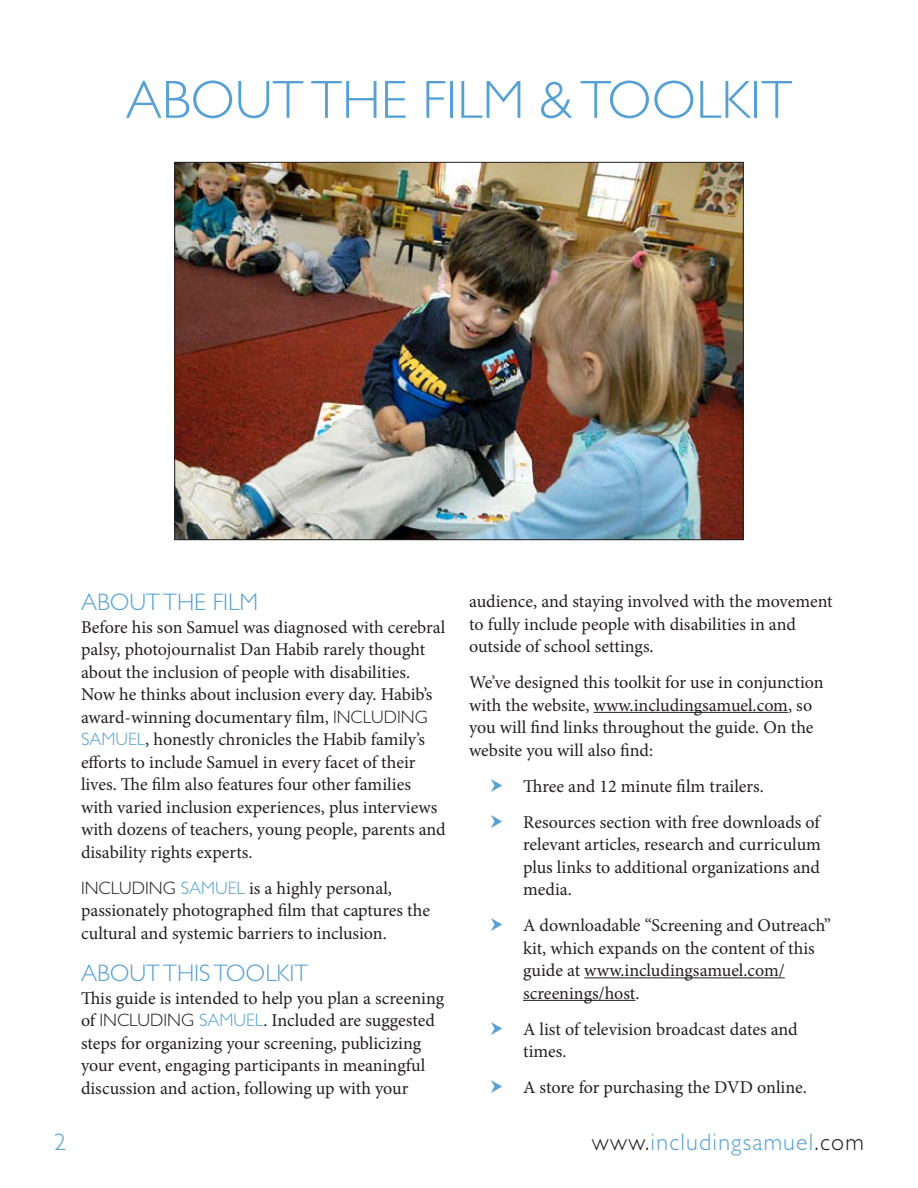
<style>
.page{position:relative;width:918px;height:1188px;background:#fff}
.page>*{position:absolute;margin:0;border:0;box-sizing:border-box;transform-origin:0 0}
.t1{font:300 54px "Gill Sans Std";color:#56a0d4}
.t2{font:300 24px "Gill Sans Std";letter-spacing:.05em;color:#56a0d4}
.t3{font:300 24px "Gill Sans Std";color:#56a0d4}
.t4{font:18px/22.5px "Minion Pro";color:#231f20}
.t5{font:300 18px "Gill Sans Std";color:#231f20}
.s1{font-family:"Gill Sans Std";font-weight:300}
.s2{font-family:"Gill Sans Std";font-weight:300;color:#56a0d4}
.s3{font-family:"Minion Pro";font-weight:400}
.s4{color:#231f20}
</style>
<div class="page">
<img style="left:176px;top:164px;width:566px;height:374px">
<hr style="left:594px;top:712px;width:194px;height:1px;background:#231f20">
<hr style="left:584px;top:977px;width:201px;height:1px;background:#231f20">
<hr style="left:523px;top:1000px;width:112px;height:1px;background:#231f20">
<h1 class="t1" style="left:126px;top:69px;width:513px">ABO UTTHE FILM &amp; TOOLKIT</h1>
<h2 class="t2" style="left:81px;top:589px;width:179px">ABO UTTHE FILM</h2>
<p class="t4" style="left:81px;top:616px;width:366px">Before his son Samuel was diagnosed with cerebral palsy, photojournalist Dan Habib rarely thought about the inclusion of people with disabilities.<br>Now he thinks about inclusion every day. Habib’s award-winning documentary film, <span class="s1">INCL</span></p>
<p class="t5" style="left:371px;top:707px;width:37px">UDING</p>
<p class="t4" style="left:81px;top:728px;width:366px"><span class="s2">SAMUEL</span>, honestly chronicles the Habib family’s efforts to include Samuel in every facet of their lives. The film also features four other families with varied inclusion experiences, plus interviews with dozens of teachers, young people, parents and disability rights experts.</p>
<p class="t5" style="left:81px;top:878px;width:16px">INCL</p>
<p class="t5" style="left:119px;top:878px;width:37px">UDING</p>
<p class="t4" style="left:81px;top:877px;width:350px;text-indent:100px"><span class="s2">SAMUEL</span> is a highly personal, passionately photographed film that captures the cultural and systemic barriers to inclusion.</p>
<h2 class="t3" style="left:81px;top:960px;width:160px">ABO UT THIS TOOLKIT</h2>
<p class="t4" style="left:81px;top:987px;width:365px">This guide is intended to help you plan a screening</p>
<p class="t5" style="left:81px;top:1010px;width:35px"><span class="s3">of</span> INCL</p>
<p class="t5" style="left:138px;top:1010px;width:37px">UDING</p>
<p class="t4" style="left:81px;top:1009px;width:356px;text-indent:118px"><span class="s2">SAMUEL</span>. Included are suggested steps for organizing your screening, publicizing your event, engaging participants in meaningful discussion and action, following up with your</p>
<p class="t4" style="left:469px;top:590px;width:365px">audience, and staying involved with the movement to fully include people with disabilities in and outside of school settings.</p>
<p class="t4" style="left:469px;top:671px;width:356px">We’ve designed this toolkit for use in conjunction with the website, www.includingsamuel.com, so you will find links throughout the guide. On the website you will also find:</p>
<p class="t4" style="left:523px;top:768px;width:298px;line-height:36px">Three and 12 minute film trailers.<br>Resources section with free downloads of</p>
<p class="t4" style="left:523px;top:833px;width:299px;text-align:justify">relevant articles, research and curriculum plus links to additional organizations and media.</p>
<p class="t4" style="left:523px;top:914px;width:309px">A downloadable “Screening and Outreach” kit, which expands on the content of this guide at www.includingsamuel.com/ screenings/host.</p>
<p class="t4" style="left:523px;top:1018px;width:276px">A list of television broadcast dates and times.</p>
<p class="t4" style="left:523px;top:1076px;width:285px">A store for purchasing the DVD online.</p>
<h2 class="t2" style="left:54px;top:1129px;width:13px">2</h2>
<h2 class="t2" style="left:592px;top:1129px;width:274px"><span class="s4">WWW.</span>INCLUDINGSAMUEL<span class="s4">.COM</span></h2>
</div>
